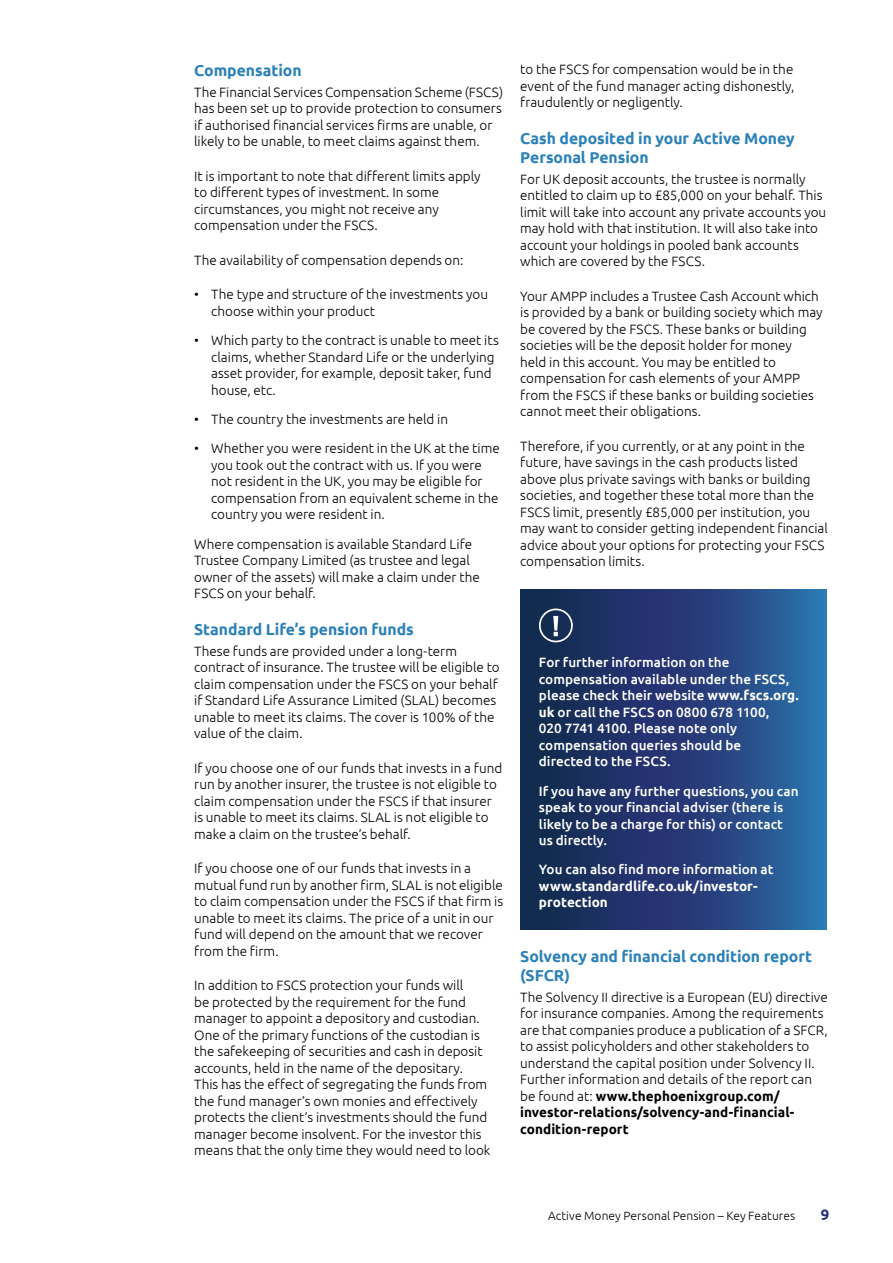
<style>
.page{position:relative;width:893px;height:1263px;background:#fff}
.page>*{position:absolute;margin:0;border:0;box-sizing:border-box;transform-origin:0 0}
.t1{font:700 15.75px/18.8px "Ubuntu";color:#2b81b8}
.t2{font:700 15px "Ubuntu";color:#263272}
.t3{font:300 13.5px/16.5px "Ubuntu";color:#000}
.t4{font:500 13.5px/16.5px "Ubuntu";color:#fff}
.t5{font:700 13.5px/16.5px "Ubuntu";letter-spacing:.005em;color:#fff}
.t6{font:300 12px "Ubuntu";letter-spacing:.005em;color:#000}
.s1{font-weight:700}
</style>
<div class="page">
<svg style="left:520px;top:590px;width:306px;height:340px;background:#224178"></svg>
<div style="left:539px;top:608px;width:34px;height:34px;border:2px solid #fff;border-radius:50%"></div>
<svg style="left:553px;top:616px;width:5px;height:20px"></svg>
<p class="t1" style="left:194px;top:61px;width:109px">Compensation</p>
<p class="t3" style="left:194px;top:83px;width:310px">The Financial Services Compensation Scheme (FSCS) has been set up to provide protection to consumers if authorised financial services firms are unable, or likely to be unable, to meet claims against them.</p>
<p class="t3" style="left:194px;top:167px;width:288px">It is important to note that different limits apply to different types of investment. In some circumstances, you might not receive any compensation under the FSCS.</p>
<p class="t3" style="left:194px;top:251px;width:271px">The availability of compensation depends on:</p>
<p class="t3" style="left:211px;top:286px;width:278px;text-indent:-17px">• The type and structure of the investments you choose within your product</p>
<p class="t3" style="left:211px;top:332px;width:289px;text-indent:-17px">• Which party to the contract is unable to meet its claims, whether Standard Life or the underlying asset provider, for example, deposit taker, fund house, etc.</p>
<p class="t3" style="left:194px;top:411px;width:255px">• The country the investments are held in</p>
<p class="t3" style="left:211px;top:440px;width:290px;text-indent:-17px">• Whether you were resident in the UK at the time you took out the contract with us. If you were not resident in the UK, you may be eligible for compensation from an equivalent scheme in the country you were resident in.</p>
<p class="t3" style="left:194px;top:535px;width:287px">Where compensation is available Standard Life Trustee Company Limited (as trustee and legal owner of the assets) will make a claim under the FSCS on your behalf.</p>
<p class="t1" style="left:194px;top:620px;width:221px">Standard Life’s pension funds</p>
<p class="t3" style="left:194px;top:642px;width:307px">These funds are provided under a long-term contract of insurance. The trustee will be eligible to claim compensation under the FSCS on your behalf if Standard Life Assurance Limited (SLAL) becomes unable to meet its claims. The cover is 100% of the value of the claim.</p>
<p class="t3" style="left:194px;top:759px;width:310px">If you choose one of our funds that invests in a fund run by another insurer, the trustee is not eligible to claim compensation under the FSCS if that insurer is unable to meet its claims. SLAL is not eligible to make a claim on the trustee’s behalf.</p>
<p class="t3" style="left:194px;top:860px;width:310px">If you choose one of our funds that invests in a mutual fund run by another firm, SLAL is not eligible to claim compensation under the FSCS if that firm is unable to meet its claims. The price of a unit in our fund will depend on the amount that we recover from the firm.</p>
<p class="t3" style="left:194px;top:977px;width:298px">In addition to FSCS protection your funds will<br>be protected by the requirement for the fund manager to appoint a depository and custodian.<br>One of the primary functions of the custodian is the safekeeping of securities and cash in deposit accounts, held in the name of the depositary.<br>This has the effect of segregating the funds from the fund manager’s own monies and effectively protects the client’s investments should the fund manager become insolvent. For the investor this means that the only time they would need to look</p>
<p class="t3" style="left:520px;top:61px;width:276px;text-align:justify">to the FSCS for compensation would be in the event of the fund manager acting dishonestly, fraudulently or negligently.</p>
<p class="t1" style="left:520px;top:129px;width:276px">Cash deposited in your Active Money<br>Personal Pension</p>
<p class="t3" style="left:520px;top:170px;width:308px">For UK deposit accounts, the trustee is normally entitled to claim up to £85,000 on your behalf. This limit will take into account any private accounts you may hold with that institution. It will also take into account your holdings in pooled bank accounts which are covered by the FSCS.</p>
<p class="t3" style="left:520px;top:287px;width:304px">Your AMPP includes a Trustee Cash Account which is provided by a bank or building society which may be covered by the FSCS. These banks or building societies will be the deposit holder for money<br>held in this account. You may be entitled to compensation for cash elements of your AMPP from the FSCS if these banks or building societies cannot meet their obligations.</p>
<p class="t3" style="left:520px;top:437px;width:309px">Therefore, if you currently, or at any point in the future, have savings in the cash products listed above plus private savings with banks or building societies, and together these total more than the FSCS limit, presently £85,000 per institution, you may want to consider getting independent financial advice about your options for protecting your FSCS compensation limits.</p>
<p class="t4" style="left:539px;top:654px;width:261px">For further information on the compensation available under the FSCS, please check their website <span class="s1">www.fscs.org. uk</span> or call the FSCS on 0800 678 1100,<br>020 7741 4100. Please note only compensation queries should be<br>directed to the FSCS.</p>
<p class="t4" style="left:539px;top:782px;width:261px">If you have any further questions, you can speak to your financial adviser (there is likely to be a charge for this) or contact us directly.</p>
<p class="t4" style="left:539px;top:861px;width:236px">You can also find more information at</p>
<p class="t5" style="left:539px;top:878px;width:220px">www.standardlife.co.uk/investor&shy;protection</p>
<p class="t1" style="left:520px;top:947px;width:293px">Solvency and financial condition report (SFCR)</p>
<p class="t3" style="left:520px;top:988px;width:309px">The Solvency II directive is a European (EU) directive for insurance companies. Among the requirements are that companies produce a publication of a SFCR, to assist policyholders and other stakeholders to understand the capital position under Solvency II.<br>Further information and details of the report can be found at: <span class="s1">www.thephoenixgroup.com/ investor-relations/solvency-and-financial&shy;condition-report</span></p>
<p class="t6" style="left:548px;top:1209px;width:249px">Active Money Personal Pension – Key Features</p>
<p class="t2" style="left:821px;top:1206px;width:10px">9</p>
</div>
